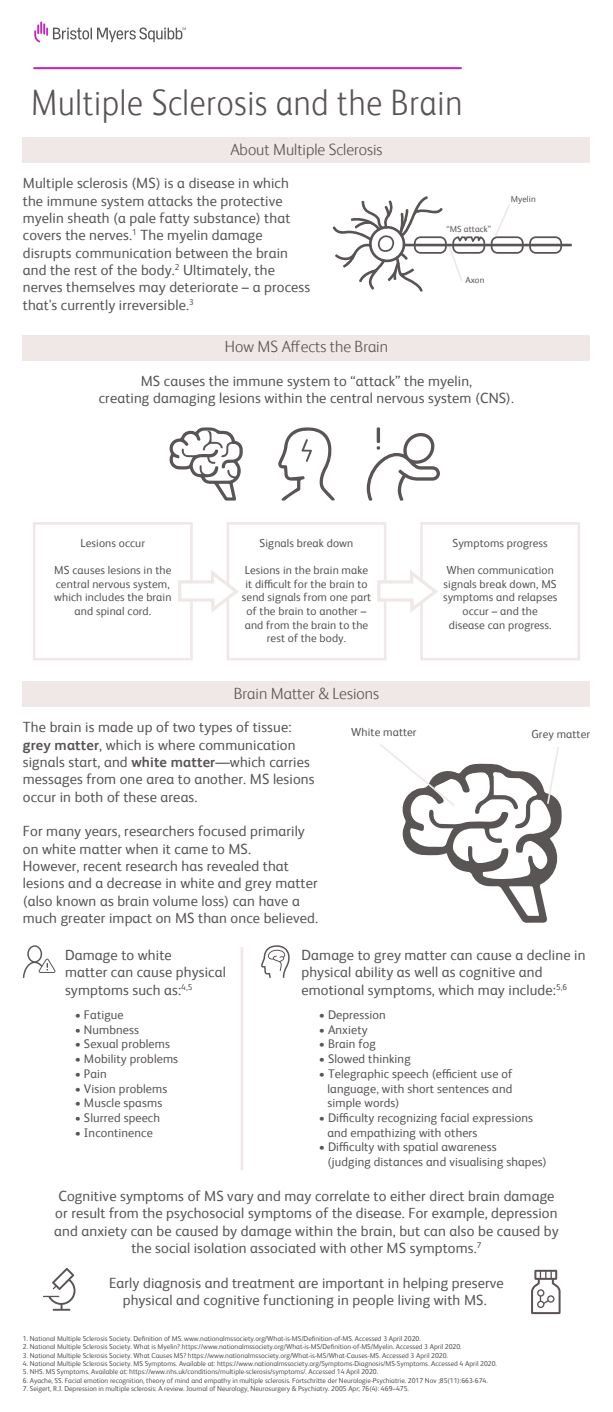
<style>
.page{position:relative;width:613px;height:1412px;background:#fff}
.page>*{position:absolute;margin:0;border:0;box-sizing:border-box;transform-origin:0 0}
.t1{font:300 35.96px "BMS Humanity";letter-spacing:.025em;color:#595454;scale:.9 1}
.t2{font:300 15.92px "BMS Humanity";color:#5a5555}
.t3{font:14.44px/17.3px "BMS Humanity";letter-spacing:.01em;color:#5a5555}
.t4{font:12.25px/14.7px "BMS Humanity";letter-spacing:.01em;color:#5a5555}
.t5{font:11.38px/13.7px "BMS Humanity";letter-spacing:.01em;color:#5a5555;text-align:center}
.t6{font:8.75px "BMS Humanity";letter-spacing:.01em;color:#5a5555}
.t7{font:7px "BMS Humanity";color:#595454}
.s1{font-weight:700}
</style>
<div class="page">
<div style="left:23px;top:137px;width:567px;height:26px;background:#efe8e6"></div>
<div style="left:23px;top:334px;width:567px;height:26px;background:#efe8e6"></div>
<div style="left:33px;top:522px;width:160px;height:138px;border:3px solid #efe8e6"></div>
<div style="left:226px;top:522px;width:160px;height:138px;border:3px solid #efe8e6"></div>
<div style="left:420px;top:522px;width:160px;height:138px;border:3px solid #efe8e6"></div>
<div style="left:23px;top:681px;width:567px;height:25px;background:#efe8e6"></div>
<hr style="left:240px;top:947px;width:3px;height:222px;background:#efe8e6">
<svg style="left:178px;top:566px;width:61px;height:50px"></svg>
<svg style="left:377px;top:566px;width:61px;height:50px"></svg>
<svg style="left:34px;top:22px;width:152px;height:20px"></svg>
<svg style="left:33px;top:67px;width:429px;height:2px"></svg>
<svg style="left:261px;top:945px;width:28px;height:32px"></svg>
<svg style="left:43px;top:1268px;width:32px;height:42px"></svg>
<svg style="left:531px;top:1269px;width:29px;height:44px"></svg>
<svg style="left:278px;top:427px;width:57px;height:74px"></svg>
<svg style="left:169px;top:427px;width:74px;height:73px"></svg>
<svg style="left:366px;top:427px;width:74px;height:73px"></svg>
<hr style="left:402px;top:244px;width:169px;height:2px;background:#595454">
<svg style="left:529px;top:236px;width:33px;height:18px"></svg>
<svg style="left:332px;top:196px;width:191px;height:95px"></svg>
<svg style="left:23px;top:945px;width:33px;height:32px"></svg>
<svg style="left:380px;top:744px;width:182px;height:178px"></svg>
<h1 class="t1" style="left:31px;top:78px;width:480px">Multiple Sclerosis and the Brain</h1>
<p class="t2" style="left:230px;top:138px;width:154px">About Multiple Sclerosis</p>
<p class="t3" style="left:23px;top:173px;width:289px">Multiple sclerosis (MS) is a disease in which the immune system attacks the protective myelin sheath (a pale fatty substance) that covers the nerves.<sup>1</sup> The myelin damage disrupts communication between the brain and the rest of the body.<sup>2</sup> Ultimately, the nerves themselves may deteriorate – a process that's currently irreversible.<sup>3</sup></p>
<p class="t2" style="left:225px;top:336px;width:165px">How MS Affects the Brain</p>
<p class="t6" style="left:446px;top:222px;width:46px">“MS attack”</p>
<p class="t6" style="left:465px;top:274px;width:21px">Axon</p>
<p class="t6" style="left:510px;top:193px;width:26px">Myelin</p>
<p class="t3" style="left:99px;top:371px;width:416px;text-align:center">MS causes the immune system to “attack” the myelin,<br>creating damaging lesions within the central nervous system (CNS).</p>
<p class="t5" style="left:80px;top:535px;width:66px">Lesions occur</p>
<p class="t5" style="left:54px;top:562px;width:119px">MS causes lesions in the central nervous system, which includes the brain and spinal cord.</p>
<p class="t5" style="left:259px;top:535px;width:95px">Signals break down</p>
<p class="t5" style="left:242px;top:562px;width:130px">Lesions in the brain make it difficult for the brain to send signals from one part of the brain to another – and from the brain to the rest of the body.</p>
<p class="t2" style="left:234px;top:682px;width:147px">Brain Matter &amp; Lesions</p>
<p class="t5" style="left:452px;top:535px;width:97px">Symptoms progress</p>
<p class="t5" style="left:443px;top:562px;width:116px">When communication signals break down, MS symptoms and relapses occur – and the<br>disease can progress.</p>
<p class="t3" style="left:23px;top:717px;width:293px">The brain is made up of two types of tissue: <span class="s1">grey matter</span>, which is where communication signals start, and <span class="s1">white matter</span>—which carries messages from one area to another. MS lesions occur in both of these areas.</p>
<p class="t3" style="left:23px;top:821px;width:296px">For many years, researchers focused primarily on white matter when it came to MS.<br>However, recent research has revealed that lesions and a decrease in white and grey matter (also known as brain volume loss) can have a much greater impact on MS than once believed.</p>
<p class="t5" style="left:351px;top:724px;width:67px">White matter</p>
<p class="t5" style="left:531px;top:726px;width:60px">Grey matter</p>
<p class="t3" style="left:65px;top:945px;width:162px">Damage to white<br>matter can cause physical symptoms such as:<sup>4,5</sup></p>
<p class="t4" style="left:75px;top:1006px;width:50px">• Fatigue</p>
<p class="t4" style="left:75px;top:1021px;width:66px">• Numbness</p>
<p class="t4" style="left:75px;top:1035px;width:97px">• Sexual problems</p>
<p class="t4" style="left:75px;top:1050px;width:105px">• Mobility problems</p>
<p class="t4" style="left:75px;top:1065px;width:34px">• Pain</p>
<p class="t4" style="left:75px;top:1079px;width:94px">• Vision problems</p>
<p class="t4" style="left:75px;top:1094px;width:89px">• Muscle spasms</p>
<p class="t4" style="left:75px;top:1109px;width:87px">• Slurred speech</p>
<p class="t4" style="left:75px;top:1123px;width:80px">• Incontinence</p>
<p class="t3" style="left:301px;top:945px;width:285px">Damage to grey matter can cause a decline in physical ability as well as cognitive and emotional symptoms, which may include:<sup>5,6</sup></p>
<p class="t4" style="left:318px;top:1006px;width:69px">• Depression</p>
<p class="t4" style="left:318px;top:1021px;width:50px">• Anxiety</p>
<p class="t4" style="left:318px;top:1035px;width:59px">• Brain fog</p>
<p class="t4" style="left:318px;top:1050px;width:93px">• Slowed thinking</p>
<p class="t4" style="left:327px;top:1065px;width:186px;text-align:justify;text-indent:-9px">• Telegraphic speech (efficient use of language, with short sentences and simple words)</p>
<p class="t4" style="left:327px;top:1109px;width:207px;text-indent:-9px">• Difficulty recognizing facial expressions and empathizing with others</p>
<p class="t4" style="left:327px;top:1138px;width:221px;text-indent:-9px">• Difficulty with spatial awareness<br>(judging distances and visualising shapes)</p>
<p class="t3" style="left:54px;top:1185px;width:506px;text-align:center">Cognitive symptoms of MS vary and may correlate to either direct brain damage or result from the psychosocial symptoms of the disease. For example, depression and anxiety can be caused by damage within the brain, but can also be caused by the social isolation associated with other MS symptoms.<sup>7</sup></p>
<p class="t3" style="left:109px;top:1272px;width:396px;text-align:center">Early diagnosis and treatment are important in helping preserve physical and cognitive functioning in people living with MS.</p>
<p class="t7" style="left:23px;top:1333px;width:399px">1. National Multiple Sclerosis Society. Definition of MS. www.nationalmssociety.org/What-is-MS/Definition-of-MS. Accessed 3 April 2020.</p>
<p class="t7" style="left:23px;top:1341px;width:440px">2. National Multiple Sclerosis Society. What is Myelin? https://www.nationalmssociety.org/What-is-MS/Definition-of-MS/Myelin. Accessed 3 April 2020.</p>
<p class="t7" style="left:23px;top:1349px;width:426px">3. National Multiple Sclerosis Society. What Causes MS? https://www.nationalmssociety.org/What-is-MS/What-Causes-MS. Accessed 3 April 2020.</p>
<p class="t7" style="left:23px;top:1358px;width:475px">4. National Multiple Sclerosis Society. MS Symptoms. Available at: https://www.nationalmssociety.org/Symptoms-Diagnosis/MS-Symptoms. Accessed 4 April 2020.</p>
<p class="t7" style="left:23px;top:1366px;width:357px">5. NHS. MS Symptoms. Available at: https://www.nhs.uk/conditions/multiple-sclerosis/symptoms/. Accessed 14 April 2020.</p>
<p class="t7" style="left:23px;top:1375px;width:466px">6. Ayache, SS. Facial emotion recognition, theory of mind and empathy in multiple sclerosis. Fortschritte der Neurologie-Psychiatrie. 2017 Nov ;85(11):663-674.</p>
<p class="t7" style="left:23px;top:1383px;width:387px">7. Seigert, R.J. Depression in multiple sclerosis: A review. Journal of Neurology, Neurosurgery &amp; Psychiatry. 2005 Apr; 76(4): 469–475.</p>
</div>
